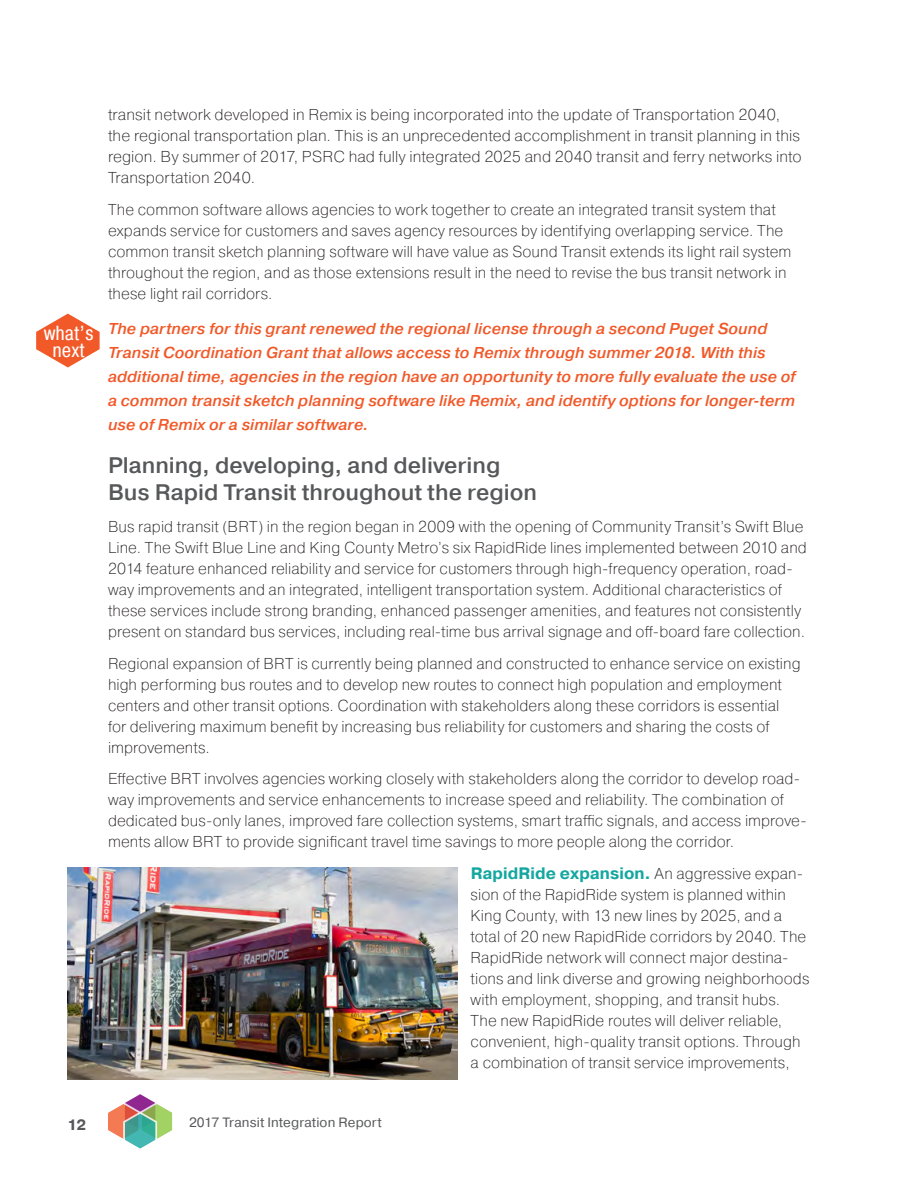
<style>
.page{position:relative;width:918px;height:1188px;background:#fff}
.page>*{position:absolute;margin:0;border:0;box-sizing:border-box;transform-origin:0 0}
.head_2{font:500 22.5px/27px "Pragmatica";color:#57585a}
.t1{font:20.25px/17.1px "Pragmatica Cond";color:#fff;text-align:center}
.body_text{font:700 16.5px "Pragmatica";letter-spacing:.005em;color:#15a7a0}
.body_text-2{font:200 15.75px/21px "Pragmatica";letter-spacing:.005em;color:#231f20}
.first_paragraph{font:italic 500 15.75px/24px "Pragmatica";letter-spacing:.005em;color:#f15929}
.t2{font:700 15px "Pragmatica";color:#57585a}
.t3{font:13.5px "Pragmatica";letter-spacing:.01em;color:#57585a}
.s1{font-weight:200;font-size:15.75px;color:#231f20}
</style>
<div class="page">
<svg style="left:108px;top:1094px;width:64px;height:55px"></svg>
<img style="left:68px;top:867px;width:389px;height:213px">
<svg style="left:36px;top:314px;width:64px;height:53px"></svg>
<p class="t1" style="left:44px;top:324px;width:51px">what’s next</p>
<p class="body_text-2" style="left:108px;top:104px;width:695px">transit network developed in Remix is being incorporated into the update of Transportation 2040, the regional transportation plan. This is an unprecedented accomplishment in transit planning in this region. By summer of 2017, PSRC had fully integrated 2025 and 2040 transit and ferry networks into Transportation 2040.</p>
<p class="body_text-2" style="left:108px;top:199px;width:685px">The common software allows agencies to work together to create an integrated transit system that expands service for customers and saves agency resources by identifying overlapping service. The common transit sketch planning software will have value as Sound Transit extends its light rail system throughout the region, and as those extensions result in the need to revise the bus transit network in these light rail corridors.</p>
<p class="first_paragraph" style="left:108px;top:316px;width:689px">The partners for this grant renewed the regional license through a second Puget Sound Transit Coordination Grant that allows access to Remix through summer 2018. With this additional time, agencies in the region have an opportunity to more fully evaluate the use of a common transit sketch planning software like Remix, and identify options for longer-term use of Remix or a similar software.</p>
<p class="head_2" style="left:108px;top:452px;width:431px">Planning, developing, and delivering<br>Bus Rapid Transit throughout the region</p>
<p class="body_text-2" style="left:108px;top:516px;width:700px">Bus rapid transit (BRT) in the region began in 2009 with the opening of Community Transit’s Swift Blue Line. The Swift Blue Line and King County Metro’s six RapidRide lines implemented between 2010 and 2014 feature enhanced reliability and service for customers through high-frequency operation, road&shy;way improvements and an integrated, intelligent transportation system. Additional characteristics of these services include strong branding, enhanced passenger amenities, and features not consistently present on standard bus services, including real-time bus arrival signage and off-board fare collection.</p>
<p class="body_text-2" style="left:108px;top:652px;width:694px">Regional expansion of BRT is currently being planned and constructed to enhance service on existing high performing bus routes and to develop new routes to connect high population and employment centers and other transit options. Coordination with stakeholders along these corridors is essential for delivering maximum benefit by increasing bus reliability for customers and sharing the costs of improvements.</p>
<p class="body_text-2" style="left:108px;top:768px;width:700px">Effective BRT involves agencies working closely with stakeholders along the corridor to develop road&shy;way improvements and service enhancements to increase speed and reliability. The combination of dedicated bus-only lanes, improved fare collection systems, smart traffic signals, and access improve&shy;ments allow BRT to provide significant travel time savings to more people along the corridor.</p>
<p class="body_text" style="left:471px;top:863px;width:334px">RapidRide expansion. <span class="s1">An aggressive expan-</span></p>
<p class="body_text-2" style="left:471px;top:884px;width:340px">sion of the RapidRide system is planned within King County, with 13 new lines by 2025, and a total of 20 new RapidRide corridors by 2040. The RapidRide network will connect major destina&shy;tions and link diverse and growing neighborhoods with employment, shopping, and transit hubs.<br>The new RapidRide routes will deliver reliable, convenient, high-quality transit options. Through a combination of transit service improvements,</p>
<p class="t2" style="left:68px;top:1116px;width:20px">12</p>
<p class="t3" style="left:189px;top:1114px;width:194px">2017 Transit Integration Report</p>
</div>
